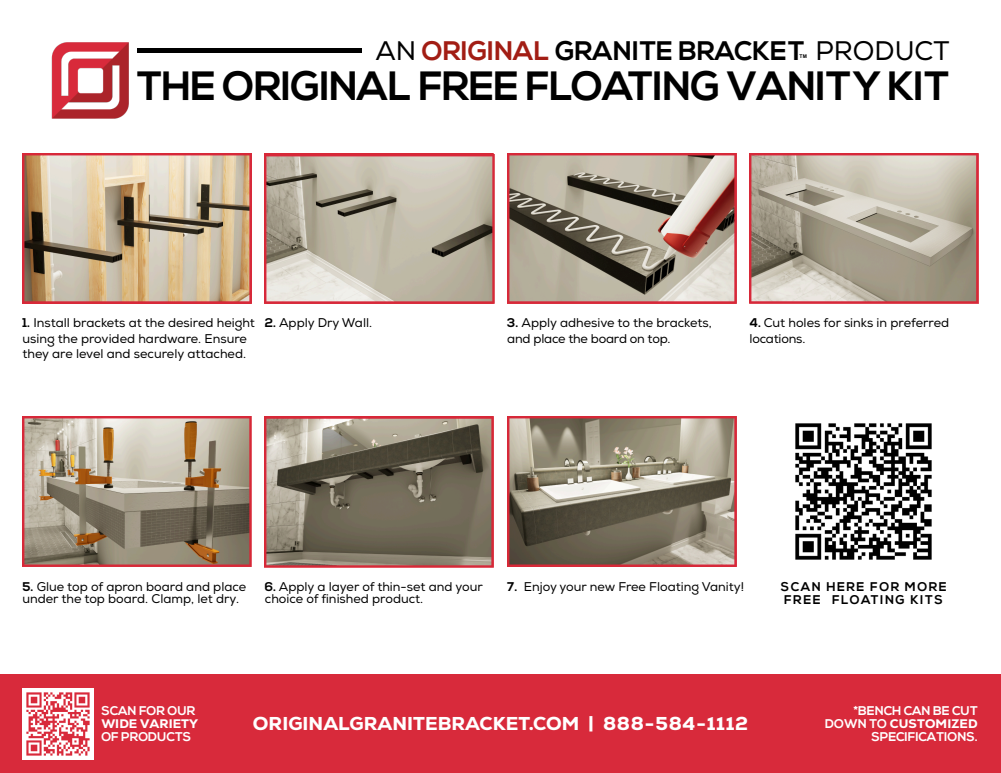
<style>
.page{position:relative;width:1001px;height:773px;background:#fff}
.page>*{position:absolute;margin:0;border:0;box-sizing:border-box;transform-origin:0 0}
.t1{font:700 40.8px "Nexa";letter-spacing:-.02em;color:#000}
.t2{font:700 26.8px "Nexa";color:#000}
.t3{font:800 18.9px "Nexa";color:#fff}
.t4{font:12.6px/15.2px "Nexa";color:#000}
.t5{font:700 12.6px/12.9px "Nexa";color:#fff;text-align:right}
.t6{font:700 12.6px/13.4px "Nexa";letter-spacing:.12em;color:#000}
.t7{font:800 12.6px "Nexa";color:#fff}
.t8{font:700 5.1px "Arial";color:#000}
.s1{font-weight:400}
.s2{color:#a21d14}
.s3{font-weight:700}
.s4{font-weight:800}
</style>
<div class="page">
<div style="left:0;top:674px;width:1000px;height:99px;background:#d82a3b"></div>
<img style="left:795px;top:423px;width:137px;height:137px">
<hr style="left:137px;top:48px;width:224px;height:4px;background:#000">
<img style="left:51px;top:42px;width:78px;height:77px">
<img style="left:507px;top:417px;width:229px;height:150px">
<img style="left:23px;top:154px;width:228px;height:149px">
<img style="left:265px;top:154px;width:229px;height:150px">
<img style="left:507px;top:154px;width:229px;height:149px">
<img style="left:749px;top:154px;width:229px;height:150px">
<img style="left:22px;top:417px;width:229px;height:149px">
<img style="left:265px;top:417px;width:228px;height:150px">
<img style="left:22px;top:688px;width:72px;height:71px">
<h2 class="t2" style="left:375px;top:40px;width:575px"><span class="s1">AN</span> <span class="s2">ORIGINAL</span> GRANITE BRACKET <span class="s1">PRODUCT</span></h2>
<p class="t8" style="left:799px;top:55px;width:9px">TM</p>
<h1 class="t1" style="left:137px;top:69px;width:813px">THE ORIGINAL FREE FLOATING VANITY KIT</h1>
<p class="t4" style="left:22px;top:317px;width:234px"><span class="s3">1.</span> Install brackets at the desired height using the provided hardware. Ensure they are level and securely attached.</p>
<p class="t4" style="left:265px;top:317px;width:109px"><span class="s3">2.</span> Apply Dry Wall.</p>
<p class="t4" style="left:507px;top:317px;width:206px"><span class="s3">3.</span> Apply adhesive to the brackets, and place the board on top.</p>
<p class="t4" style="left:749px;top:317px;width:201px"><span class="s3">4.</span> Cut holes for sinks in preferred locations.</p>
<p class="t4" style="left:22px;top:582px;width:225px;line-height:12.6px"><span class="s3">5.</span> Glue top of apron board and place under the top board. Clamp, let dry.</p>
<p class="t4" style="left:265px;top:582px;width:219px;line-height:12.6px"><span class="s3">6.</span> Apply a layer of thin-set and your choice of finished product.</p>
<p class="t4" style="left:507px;top:580px;width:238px"><span class="s3">7.</span> Enjoy your new Free Floating Vanity!</p>
<p class="t6" style="left:780px;top:581px;width:167px">SCAN HERE FOR MORE<br>FREE FLOATING KITS</p>
<p class="t5" style="left:101px;top:706px;width:95px">SCAN FOR OUR</p>
<p class="t7" style="left:101px;top:715px;width:98px">WIDE VARIETY</p>
<p class="t5" style="left:101px;top:731px;width:91px">OF PRODUCTS</p>
<h3 class="t3" style="left:253px;top:711px;width:496px">ORIGINALGRANITEBRACKET.COM | 888-584-1112</h3>
<p class="t5" style="left:825px;top:706px;width:154px">*BENCH CAN BE CUT<br>DOWN TO <span class="s4">CUSTOMIZED<br></span>SPECIFICATIONS.</p>
</div>
